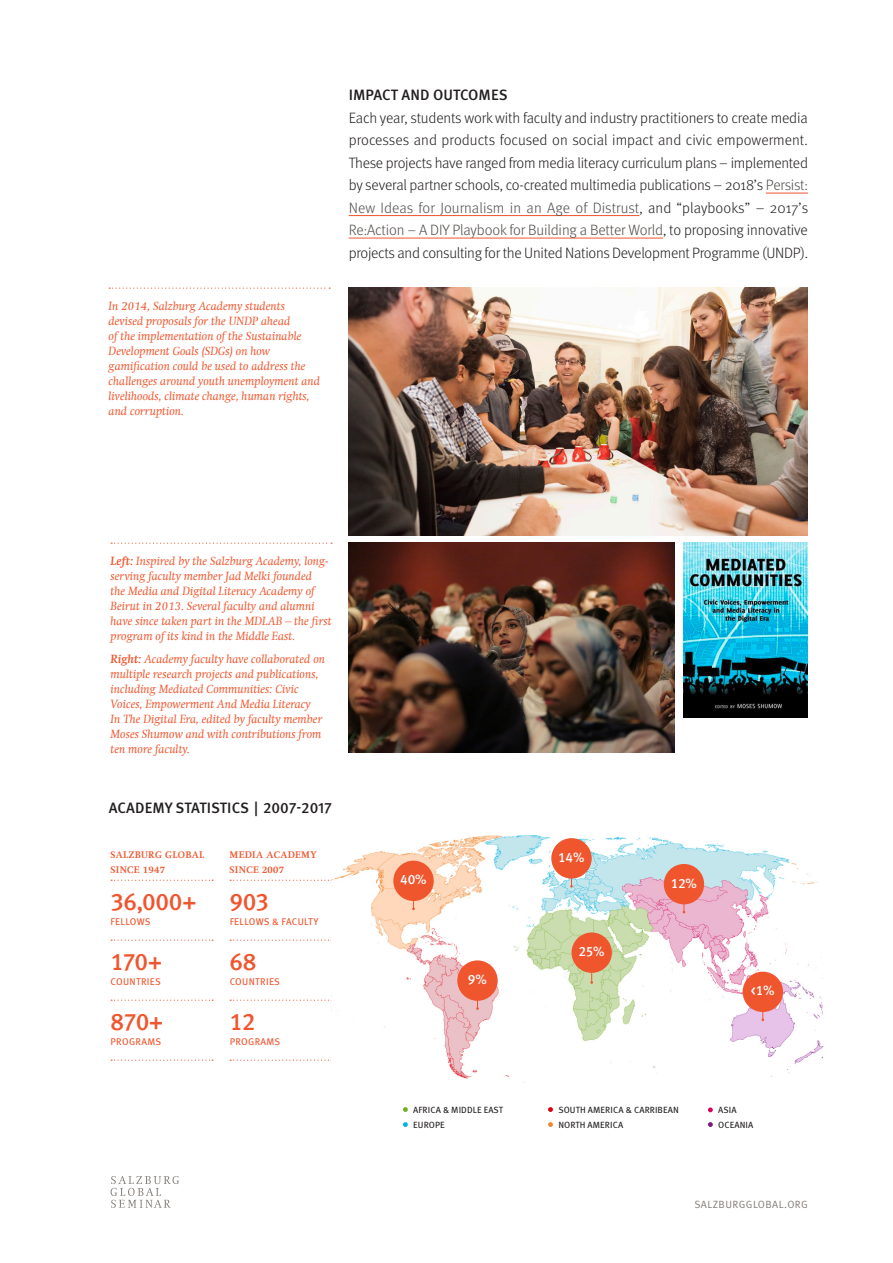
<style>
.page{position:relative;width:893px;height:1263px;background:#fff}
.page>*{position:absolute;margin:0;border:0;box-sizing:border-box;transform-origin:0 0}
.stats_number{font:500 24px "Meta Pro";letter-spacing:-.02em;color:#f0562e}
.body_basic{font:300 15px/22.5px "Meta Pro";letter-spacing:-.02em;color:#231f20;text-align:justify}
.body_inline_heading{font:500 15px "Meta Pro";letter-spacing:-.005em;color:#231f20}
.body_basic_nospace_l{font:500 15px "Meta Pro";letter-spacing:.005em;color:#231f20}
.map_pin{font:500 13.5px "Meta Pro";color:#fff}
.left_column_descript{font:italic 12px/15px "Swift Com";color:#f0562e}
.t1{font:10.5px "Meta Pro Norm";letter-spacing:.04em;color:#837c77}
.stats_subline{font:9.75px "Meta Pro";letter-spacing:.03em;color:#f0562e}
.statistics_margin{font:700 9.75px/15px "Swift Com";letter-spacing:.03em;color:#f0562e}
.map_legend{font:9px "Meta Pro";letter-spacing:.01em;color:#231f20}
.s1{color:#524f4c}
.s2{font-weight:700}
</style>
<div class="page">
<svg style="left:111px;top:1176px;width:68px;height:32px"></svg>
<hr style="left:766px;top:193px;width:42px;height:1px;background:#f0562e">
<hr style="left:349px;top:215px;width:290px;height:1px;background:#f0562e">
<hr style="left:349px;top:238px;width:314px;height:1px;background:#f0562e">
<svg style="left:111px;top:880px;width:102px;height:1px"></svg>
<svg style="left:111px;top:939px;width:102px;height:2px"></svg>
<svg style="left:111px;top:999px;width:102px;height:2px"></svg>
<svg style="left:111px;top:1059px;width:102px;height:2px"></svg>
<svg style="left:230px;top:880px;width:102px;height:1px"></svg>
<svg style="left:230px;top:939px;width:101px;height:2px"></svg>
<svg style="left:230px;top:999px;width:101px;height:2px"></svg>
<svg style="left:230px;top:1059px;width:101px;height:2px"></svg>
<svg style="left:111px;top:543px;width:221px;height:1px"></svg>
<svg style="left:109px;top:288px;width:221px;height:1px"></svg>
<img style="left:332px;top:835px;width:492px;height:248px">
<div style="left:571px;top:932px;width:41px;height:41px;background:#f0562e;border-radius:50%"></div>
<div style="left:393px;top:861px;width:41px;height:40px;background:#f0562e;border-radius:50%"></div>
<div style="left:457px;top:960px;width:41px;height:41px;background:#f0562e;border-radius:50%"></div>
<svg style="left:412px;top:901px;width:3px;height:9px"></svg>
<div style="left:743px;top:972px;width:40px;height:40px;background:#f0562e;border-radius:50%"></div>
<svg style="left:761px;top:1012px;width:3px;height:9px"></svg>
<div style="left:664px;top:864px;width:40px;height:40px;background:#f0562e;border-radius:50%"></div>
<svg style="left:683px;top:904px;width:2px;height:9px"></svg>
<div style="left:551px;top:838px;width:41px;height:40px;background:#f0562e;border-radius:50%"></div>
<svg style="left:570px;top:878px;width:3px;height:10px"></svg>
<svg style="left:590px;top:973px;width:3px;height:11px"></svg>
<svg style="left:548px;top:1107px;width:5px;height:5px"></svg>
<svg style="left:708px;top:1107px;width:5px;height:5px"></svg>
<svg style="left:403px;top:1107px;width:5px;height:5px"></svg>
<svg style="left:403px;top:1122px;width:5px;height:5px"></svg>
<svg style="left:548px;top:1122px;width:5px;height:5px"></svg>
<svg style="left:708px;top:1122px;width:5px;height:5px"></svg>
<img style="left:349px;top:288px;width:459px;height:247px">
<img style="left:349px;top:543px;width:326px;height:210px">
<img style="left:684px;top:543px;width:124px;height:175px">
<svg style="left:476px;top:1000px;width:3px;height:10px"></svg>
<p class="left_column_descript" style="left:109px;top:298px;width:213px">In 2014, Salzburg Academy students devised proposals for the UNDP ahead<br>of the implementation of the Sustainable Development Goals (SDGs) on how gamification could be used to address the challenges around youth unemployment and livelihoods, climate change, human rights, and corruption.</p>
<p class="body_basic_nospace_l" style="left:349px;top:83px;width:160px">IMPACT AND OUTCOMES</p>
<p class="body_basic" style="left:349px;top:105px;width:461px">Each year, students work with faculty and industry practitioners to create media processes and products focused on social impact and civic empowerment.<br>These projects have ranged from media literacy curriculum plans – implemented by several partner schools, co-created multimedia publications – 2018’s <span class="s1">Persist:<br>New Ideas for Journalism in an Age of Distrust</span>, and “playbooks” – 2017’s <span class="s1">Re:Action – A DIY Playbook for Building a Better World</span>, to proposing innovative projects and consulting for the United Nations Development Programme (UNDP).</p>
<p class="left_column_descript" style="left:111px;top:553px;width:223px"><span class="s2">Left:</span> Inspired by the Salzburg Academy, long&shy;serving faculty member Jad Melki founded<br>the Media and Digital Literacy Academy of Beirut in 2013. Several faculty and alumni have since taken part in the MDLAB – the first program of its kind in the Middle East.</p>
<p class="left_column_descript" style="left:111px;top:651px;width:216px"><span class="s2">Right:</span> Academy faculty have collaborated on multiple research projects and publications, including Mediated Communities: Civic Voices, Empowerment And Media Literacy<br>In The Digital Era, edited by faculty member Moses Shumow and with contributions from ten more faculty.</p>
<p class="body_inline_heading" style="left:109px;top:796px;width:225px">ACADEMY STATISTICS | 2007-2017</p>
<p class="statistics_margin" style="left:111px;top:847px;width:95px">SALZBURG GLOBAL<br>SINCE 1947</p>
<p class="stats_number" style="left:111px;top:883px;width:88px">36,000+</p>
<p class="stats_subline" style="left:111px;top:914px;width:42px">FELLOWS</p>
<p class="stats_number" style="left:111px;top:943px;width:53px">170+</p>
<p class="stats_subline" style="left:111px;top:974px;width:52px">COUNTRIES</p>
<p class="stats_number" style="left:111px;top:1003px;width:55px">870+</p>
<p class="stats_subline" style="left:111px;top:1034px;width:52px">PROGRAMS</p>
<p class="statistics_margin" style="left:230px;top:847px;width:89px">MEDIA ACADEMY<br>SINCE 2007</p>
<p class="stats_number" style="left:230px;top:883px;width:41px">903</p>
<p class="stats_subline" style="left:230px;top:914px;width:90px">FELLOWS &amp; FACULTY</p>
<p class="stats_number" style="left:230px;top:943px;width:29px">68</p>
<p class="stats_subline" style="left:230px;top:974px;width:52px">COUNTRIES</p>
<p class="stats_number" style="left:230px;top:1003px;width:27px">12</p>
<p class="stats_subline" style="left:230px;top:1034px;width:52px">PROGRAMS</p>
<p class="map_pin" style="left:400px;top:869px;width:28px">40%</p>
<p class="map_pin" style="left:468px;top:969px;width:20px">9%</p>
<p class="map_legend" style="left:413px;top:1103px;width:92px">AFRICA &amp; MIDDLE EAST</p>
<p class="map_legend" style="left:413px;top:1118px;width:33px">EUROPE</p>
<p class="map_pin" style="left:558px;top:847px;width:28px">14%</p>
<p class="map_pin" style="left:578px;top:941px;width:28px">25%</p>
<p class="map_pin" style="left:671px;top:873px;width:28px">12%</p>
<p class="map_pin" style="left:751px;top:980px;width:25px">&lt;1%</p>
<p class="map_legend" style="left:558px;top:1103px;width:122px">SOUTH AMERICA &amp; CARRIBEAN</p>
<p class="map_legend" style="left:558px;top:1118px;width:66px">NORTH AMERICA</p>
<p class="map_legend" style="left:718px;top:1103px;width:20px">ASIA</p>
<p class="map_legend" style="left:718px;top:1118px;width:37px">OCEANIA</p>
<p class="t1" style="left:695px;top:1196px;width:115px">SALZBURGGLOBAL.ORG</p>
</div>
